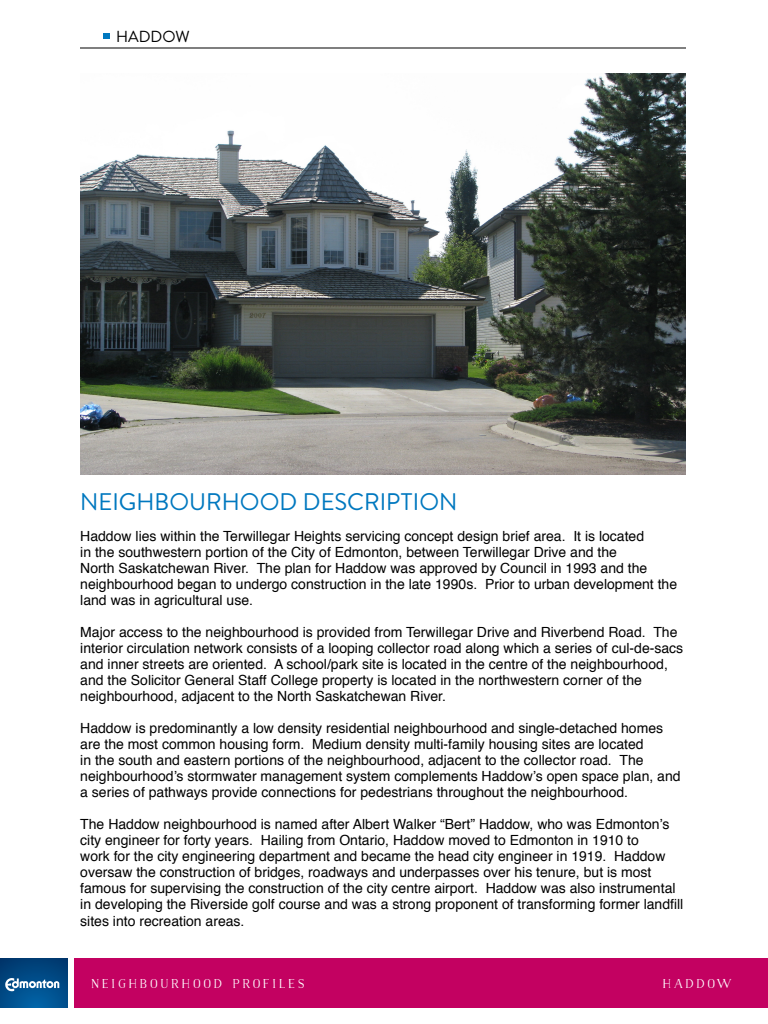
<style>
.page{position:relative;width:768px;height:1024px;background:#fff}
.page>*{position:absolute;margin:0;border:0;box-sizing:border-box;transform-origin:0 0}
.t1{font:24px "Brandon Text";color:#0078bf}
.t2{font:16px "Brandon Text";color:#000}
.t3{font:14px/16px "Helvetica";color:#000}
.t4{font:700 12px "Naive";letter-spacing:.2em;color:#fff}
</style>
<div class="page">
<div style="left:0;top:958px;width:68px;height:50px;background:linear-gradient(to bottom,#00396f,#015999)"></div>
<svg style="left:5px;top:978px;width:54px;height:13px"></svg>
<div style="left:74px;top:958px;width:694px;height:50px;background:#c30161"></div>
<hr style="left:80px;top:48px;width:606px;height:1px;background:#000">
<svg style="left:104px;top:34px;width:6px;height:5px"></svg>
<img style="left:80px;top:73px;width:606px;height:402px">
<p class="t2" style="left:116px;top:25px;width:75px">HADDOW</p>
<h1 class="t1" style="left:80px;top:485px;width:379px">NEIGHBOURHOOD DESCRIPTION</h1>
<p class="t3" style="left:80px;top:529px;width:598px">Haddow lies within the Terwillegar Heights servicing concept design brief area. It is located<br>in the southwestern portion of the City of Edmonton, between Terwillegar Drive and the<br>North Saskatchewan River. The plan for Haddow was approved by Council in 1993 and the neighbourhood began to undergo construction in the late 1990s. Prior to urban development the land was in agricultural use.</p>
<p class="t3" style="left:80px;top:625px;width:604px">Major access to the neighbourhood is provided from Terwillegar Drive and Riverbend Road. The interior circulation network consists of a looping collector road along which a series of cul-de-sacs and inner streets are oriented. A school/park site is located in the centre of the neighbourhood, and the Solicitor General Staff College property is located in the northwestern corner of the neighbourhood, adjacent to the North Saskatchewan River.</p>
<p class="t3" style="left:80px;top:721px;width:602px">Haddow is predominantly a low density residential neighbourhood and single-detached homes are the most common housing form. Medium density multi-family housing sites are located<br>in the south and eastern portions of the neighbourhood, adjacent to the collector road. The neighbourhood’s stormwater management system complements Haddow’s open space plan, and a series of pathways provide connections for pedestrians throughout the neighbourhood.</p>
<p class="t3" style="left:80px;top:817px;width:605px">The Haddow neighbourhood is named after Albert Walker “Bert” Haddow, who was Edmonton’s city engineer for forty years. Hailing from Ontario, Haddow moved to Edmonton in 1910 to<br>work for the city engineering department and became the head city engineer in 1919. Haddow oversaw the construction of bridges, roadways and underpasses over his tenure, but is most famous for supervising the construction of the city centre airport. Haddow was also instrumental in developing the Riverside golf course and was a strong proponent of transforming former landfill sites into recreation areas.</p>
<p class="t4" style="left:91px;top:976px;width:215px">NEIGHBOURHOOD PROFILES</p>
<p class="t4" style="left:663px;top:976px;width:71px">HADDOW</p>
</div>
